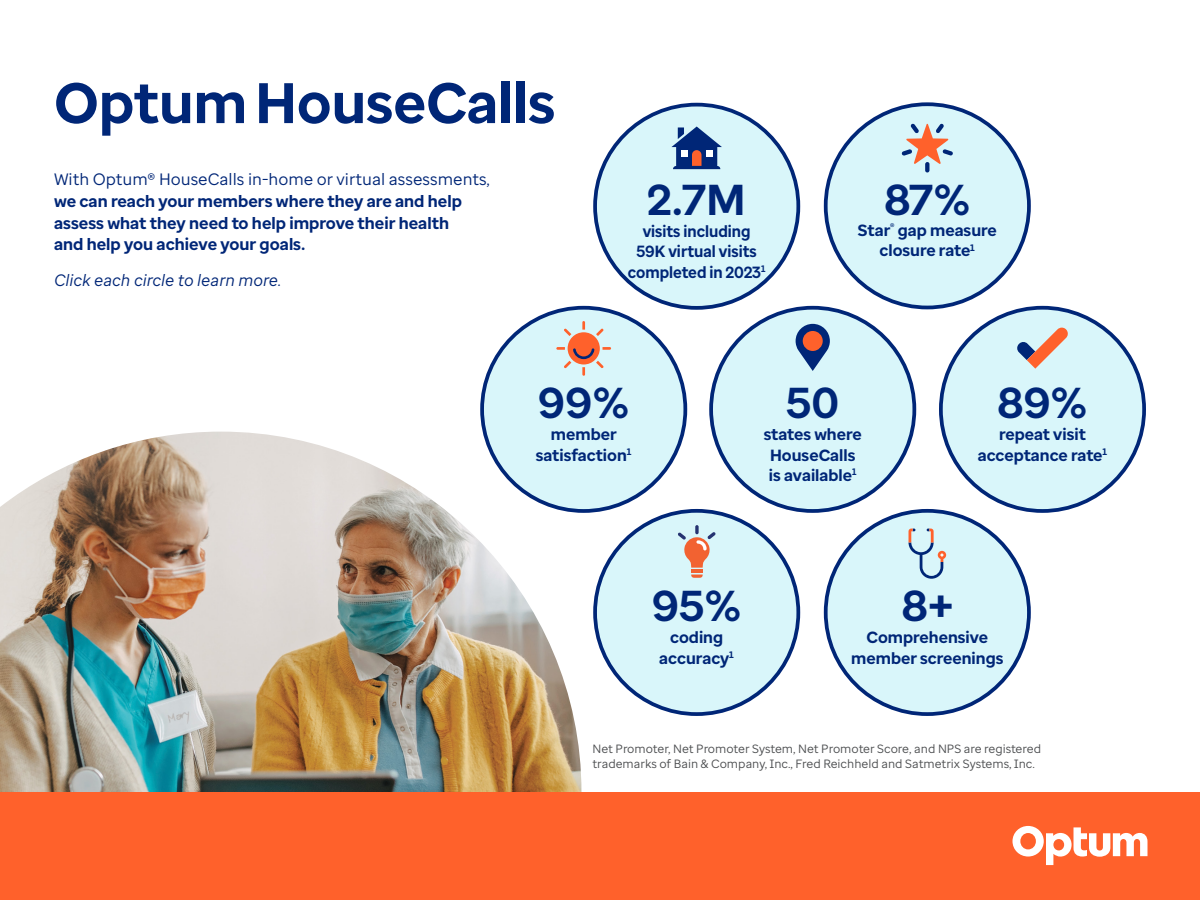
<style>
.page{position:relative;width:1200px;height:900px;background:#fff}
.page>*{position:absolute;margin:0;border:0;box-sizing:border-box;transform-origin:0 0}
.t1{font:700 57px "Optum Sans";color:#002677}
.t2{font:700 43.2px "Optum Sans";color:#002677}
.t3{font:700 16.5px/21.8px "Optum Sans";color:#002677}
.t4{font:16.5px "Optum Sans";color:#002677}
.t5{font:italic 16.5px "Optum Sans";color:#002677}
.t6{font:700 16.2px/20.2px "Optum Sans";color:#002677;text-align:center}
.t7{font:700 16.2px/20.2px "Optum Sans";color:#002677;text-align:center;scale:.94 1}
.t8{font:12px/15px "Optum Sans";color:#4b4d4f}
</style>
<div class="page">
<div style="left:595px;top:105px;width:203px;height:203px;background:#d9f6fa;border-radius:50%"></div>
<div style="left:593px;top:103px;width:207px;height:207px;border:4px solid #002677;border-radius:50%"></div>
<svg style="left:671px;top:127px;width:51px;height:42px"></svg>
<img style="left:0;top:432px;width:581px;height:360px">
<div style="left:826px;top:104px;width:203px;height:204px;background:#d9f6fa;border-radius:50%"></div>
<div style="left:824px;top:102px;width:207px;height:207px;border:4px solid #002677;border-radius:50%"></div>
<svg style="left:901px;top:124px;width:52px;height:49px"></svg>
<div style="left:826px;top:511px;width:203px;height:203px;background:#d9f6fa;border-radius:50%"></div>
<div style="left:824px;top:509px;width:207px;height:207px;border:4px solid #002677;border-radius:50%"></div>
<svg style="left:909px;top:529px;width:37px;height:50px"></svg>
<div style="left:941px;top:308px;width:203px;height:203px;background:#d9f6fa;border-radius:50%"></div>
<div style="left:939px;top:306px;width:207px;height:207px;border:4px solid #002677;border-radius:50%"></div>
<svg style="left:1017px;top:328px;width:51px;height:41px"></svg>
<div style="left:595px;top:511px;width:203px;height:203px;background:#d9f6fa;border-radius:50%"></div>
<div style="left:593px;top:509px;width:207px;height:207px;border:4px solid #002677;border-radius:50%"></div>
<hr style="left:691px;top:569px;width:12px;height:4px;background:#f26231">
<svg style="left:691px;top:575px;width:12px;height:3px"></svg>
<svg style="left:678px;top:525px;width:38px;height:43px"></svg>
<div style="left:711px;top:308px;width:203px;height:203px;background:#d9f6fa;border-radius:50%"></div>
<div style="left:709px;top:306px;width:207px;height:207px;border:4px solid #002677;border-radius:50%"></div>
<svg style="left:796px;top:324px;width:34px;height:47px"></svg>
<div style="left:803px;top:331px;width:20px;height:20px;background:#ff612b;border-radius:50%"></div>
<div style="left:0;top:792px;width:1200px;height:108px;background:#ff612b"></div>
<svg style="left:1013px;top:826px;width:135px;height:39px"></svg>
<div style="left:482px;top:308px;width:203px;height:203px;background:#d9f6fa;border-radius:50%"></div>
<div style="left:480px;top:306px;width:207px;height:207px;border:4px solid #002677;border-radius:50%"></div>
<div style="left:568px;top:332px;width:32px;height:33px;background:#ff612b;border-radius:50%"></div>
<svg style="left:582px;top:321px;width:3px;height:9px"></svg>
<svg style="left:564px;top:328px;width:7px;height:8px"></svg>
<svg style="left:596px;top:329px;width:8px;height:7px"></svg>
<svg style="left:556px;top:347px;width:55px;height:29px"></svg>
<h1 class="t1" style="left:54px;top:66px;width:503px">Optum HouseCalls</h1>
<p class="t4" style="left:54px;top:169px;width:438px">With Optum® HouseCalls in-home or virtual assessments,</p>
<p class="t3" style="left:54px;top:190px;width:409px">we can reach your members where they are and help assess what they need to help improve their health and help you achieve your goals.</p>
<p class="t5" style="left:54px;top:269px;width:229px">Click each circle to learn more.</p>
<h2 class="t2" style="left:648px;top:171px;width:99px">2.7M</h2>
<p class="t7" style="left:628px;top:221px;width:148px">visits including<br>59K virtual visits completed in 2023<sup>1</sup></p>
<h2 class="t2" style="left:884px;top:171px;width:88px">87%</h2>
<p class="t6" style="left:858px;top:220px;width:140px">Star<sup>®</sup> gap measure closure rate<sup>1</sup></p>
<h2 class="t2" style="left:538px;top:375px;width:93px">99%</h2>
<p class="t6" style="left:536px;top:424px;width:97px">member satisfaction<sup>1</sup></p>
<h2 class="t2" style="left:786px;top:375px;width:55px">50</h2>
<p class="t6" style="left:764px;top:424px;width:99px">states where<br>HouseCalls is available<sup>1</sup></p>
<h2 class="t2" style="left:997px;top:375px;width:92px">89%</h2>
<p class="t6" style="left:978px;top:424px;width:131px">repeat visit acceptance rate<sup>1</sup></p>
<h2 class="t2" style="left:652px;top:578px;width:91px">95%</h2>
<p class="t6" style="left:659px;top:628px;width:76px">coding accuracy<sup>1</sup></p>
<h2 class="t2" style="left:902px;top:578px;width:53px">8+</h2>
<p class="t6" style="left:851px;top:628px;width:154px">Comprehensive member screenings</p>
<p class="t8" style="left:592px;top:741px;width:450px">Net Promoter, Net Promoter System, Net Promoter Score, and NPS are registered trademarks of Bain &amp; Company, Inc., Fred Reichheld and Satmetrix Systems, Inc.</p>
</div>
